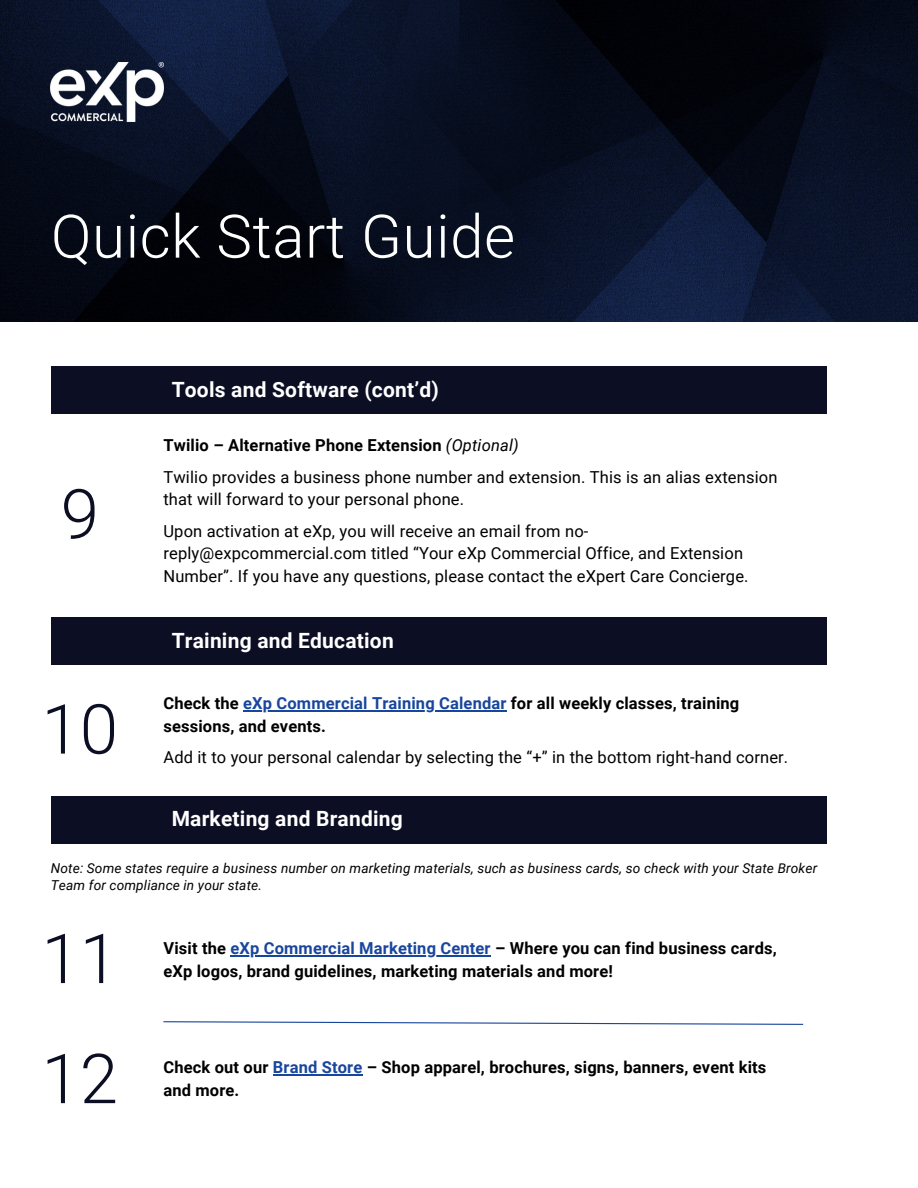
<style>
.page{position:relative;width:918px;height:1188px;background:#fff}
.page>*{position:absolute;margin:0;border:0;box-sizing:border-box;transform-origin:0 0}
.t1{font:300 69px "Roboto";color:#0c0f24}
.t2{font:300 60px "Roboto";letter-spacing:.01em;color:#fff}
.t3{font:700 21px "Roboto";letter-spacing:.01em;color:#fff}
.t4{font:16.5px/22.5px "Roboto";letter-spacing:.01em;color:#000}
.t5{font:700 16.5px/22.5px "Roboto";letter-spacing:.01em;color:#000}
.t6{font:italic 13.65px/17.7px "Roboto";letter-spacing:.01em;color:#000}
.s1{font-weight:400;font-style:italic}
.s2{color:#19469d}
.s3{font-weight:700}
</style>
<div class="page">
<img style="left:0;top:0;width:918px;height:321px">
<img style="left:51px;top:63px;width:112px;height:58px">
<div style="left:51px;top:366px;width:775px;height:48px;background:#0c0f24"></div>
<hr style="left:243px;top:710px;width:264px;height:2px;background:#19469d">
<div style="left:51px;top:617px;width:775px;height:48px;background:#0c0f24"></div>
<div style="left:51px;top:796px;width:775px;height:47px;background:#0c0f24"></div>
<hr style="left:230px;top:956px;width:261px;height:1px;background:#19469d">
<svg style="left:163px;top:1021px;width:641px;height:4px"></svg>
<hr style="left:273px;top:1074px;width:89px;height:1px;background:#19469d">
<h4 class="t2" style="left:51px;top:202px;width:466px">Quick Start Guide</h4>
<h4 class="t1" style="left:61px;top:475px;width:40px">9</h4>
<h4 class="t3" style="left:172px;top:377px;width:269px">Tools and Software (cont’d)</h4>
<h1 class="t5" style="left:163px;top:435px;width:357px">Twilio – Alternative Phone Extension <span class="s1">(Optional)</span></h1>
<h2 class="t4" style="left:163px;top:466px;width:616px">Twilio provides a business phone number and extension. This is an alias extension that will forward to your personal phone.</h2>
<p class="t4" style="left:163px;top:520px;width:587px">Upon activation at eXp, you will receive an email from no&shy;reply@expcommercial.com titled “Your eXp Commercial Office, and Extension<br>Number”. If you have any questions, please contact the eXpert Care Concierge.</p>
<h2 class="t3" style="left:172px;top:628px;width:224px">Training and Education</h2>
<h2 class="t1" style="left:42px;top:690px;width:78px">10</h2>
<p class="t5" style="left:163px;top:692px;width:577px">Check the <span class="s2">eXp Commercial Training Calendar</span> for all weekly classes, training</p>
<h3 class="t4" style="left:163px;top:710px;width:626px;line-height:31.5px"><span class="s3">sessions, and events.<br></span>Add it to your personal calendar by selecting the “+” in the bottom right-hand corner.</h3>
<p class="t3" style="left:172px;top:807px;width:233px">Marketing and Branding</p>
<p class="t6" style="left:51px;top:859px;width:768px">Note: Some states require a business number on marketing materials, such as business cards, so check with your State Broker<br>Team for compliance in your state.</p>
<h4 class="t1" style="left:42px;top:919px;width:78px">11</h4>
<h3 class="t5" style="left:163px;top:938px;width:615px">Visit the <span class="s2">eXp Commercial Marketing Center</span> – Where you can find business cards,</h3>
<p class="t5" style="left:163px;top:960px;width:451px">eXp logos, brand guidelines, marketing materials and more!</p>
<h3 class="t1" style="left:42px;top:1039px;width:78px">12</h3>
<p class="t5" style="left:163px;top:1056px;width:605px">Check out our <span class="s2">Brand Store</span> – Shop apparel, brochures, signs, banners, event kits and more.</p>
</div>
